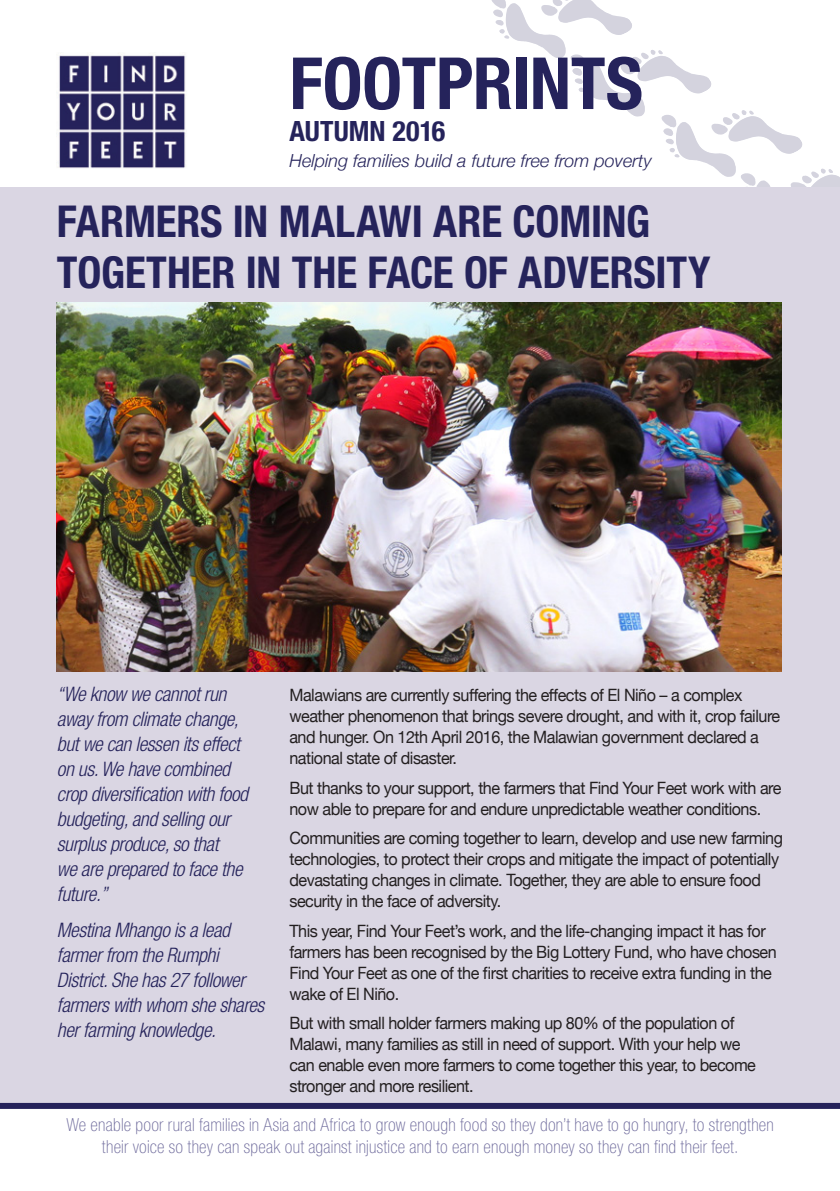
<style>
.page{position:relative;width:840px;height:1191px;background:#fff}
.page>*{position:absolute;margin:0;border:0;box-sizing:border-box;transform-origin:0 0}
.t1{font:700 condensed 72px "Helvetica Neue";letter-spacing:-.005em;color:#25235b}
.t2{font:700 condensed 44px/51px "Helvetica Neue";letter-spacing:-.005em;color:#25235b}
.t3{font:700 condensed 28px "Helvetica Neue";color:#25235b}
.t4{font:italic 300 condensed 20px/25px "Helvetica Neue";letter-spacing:-.02em;color:#25235b}
.t5{font:100 condensed 18px/22px "Helvetica Neue";letter-spacing:.01em;color:#6d699b;text-align:center}
.t6{font:italic 300 18px "Helvetica Neue";color:#25235b}
.t7{font:17px/21px "Helvetica Neue";letter-spacing:-.03em;color:#231f20;scale:.95 1}
</style>
<div class="page">
<svg style="left:491px;top:0;width:348px;height:187px"></svg>
<div style="left:0;top:187px;width:839px;height:919px;background:#dad6e3"></div>
<img style="left:58px;top:53px;width:128px;height:115px">
<div style="left:0;top:1103px;width:839px;height:6px;background:#25235b"></div>
<img style="left:57px;top:303px;width:724px;height:368px">
<h1 class="t1" style="left:289px;top:40px;width:355px">FOOTPRINTS</h1>
<h3 class="t3" style="left:289px;top:114px;width:157px">AUTUMN 2016</h3>
<p class="t6" style="left:289px;top:146px;width:364px">Helping families build a future free from poverty</p>
<h2 class="t2" style="left:57px;top:195px;width:655px">FARMERS IN MALAWI ARE COMING<br>TOGETHER IN THE FACE OF ADVERSITY</h2>
<p class="t4" style="left:57px;top:681px;width:192px">“We know we cannot run away from climate change, but we can lessen its effect on us. We have combined crop diversification with food budgeting, and selling our surplus produce, so that<br>we are prepared to face the future.”</p>
<p class="t4" style="left:57px;top:917px;width:209px">Mestina Mhango is a lead farmer from the Rumphi<br>District. She has 27 follower farmers with whom she shares her farming knowledge.</p>
<p class="t7" style="left:289px;top:685px;width:518px">Malawians are currently suffering the effects of El Niño – a complex weather phenomenon that brings severe drought, and with it, crop failure and hunger. On 12th April 2016, the Malawian government declared a national state of disaster.</p>
<p class="t7" style="left:289px;top:778px;width:519px">But thanks to your support, the farmers that Find Your Feet work with are now able to prepare for and endure unpredictable weather conditions.</p>
<p class="t7" style="left:289px;top:828px;width:520px">Communities are coming together to learn, develop and use new farming technologies, to protect their crops and mitigate the impact of potentially devastating changes in climate. Together, they are able to ensure food security in the face of adversity.</p>
<p class="t7" style="left:289px;top:921px;width:514px">This year, Find Your Feet’s work, and the life-changing impact it has for farmers has been recognised by the Big Lottery Fund, who have chosen Find Your Feet as one of the first charities to receive extra funding in the wake of El Niño.</p>
<p class="t7" style="left:289px;top:1013px;width:492px">But with small holder farmers making up 80% of the population of Malawi, many families as still in need of support. With your help we can enable even more farmers to come together this year, to become stronger and more resilient.</p>
<p class="t5" style="left:66px;top:1113px;width:708px">We enable poor rural families in Asia and Africa to grow enough food so they don’t have to go hungry, to strengthen their voice so they can speak out against injustice and to earn enough money so they can find their feet.</p>
</div>
